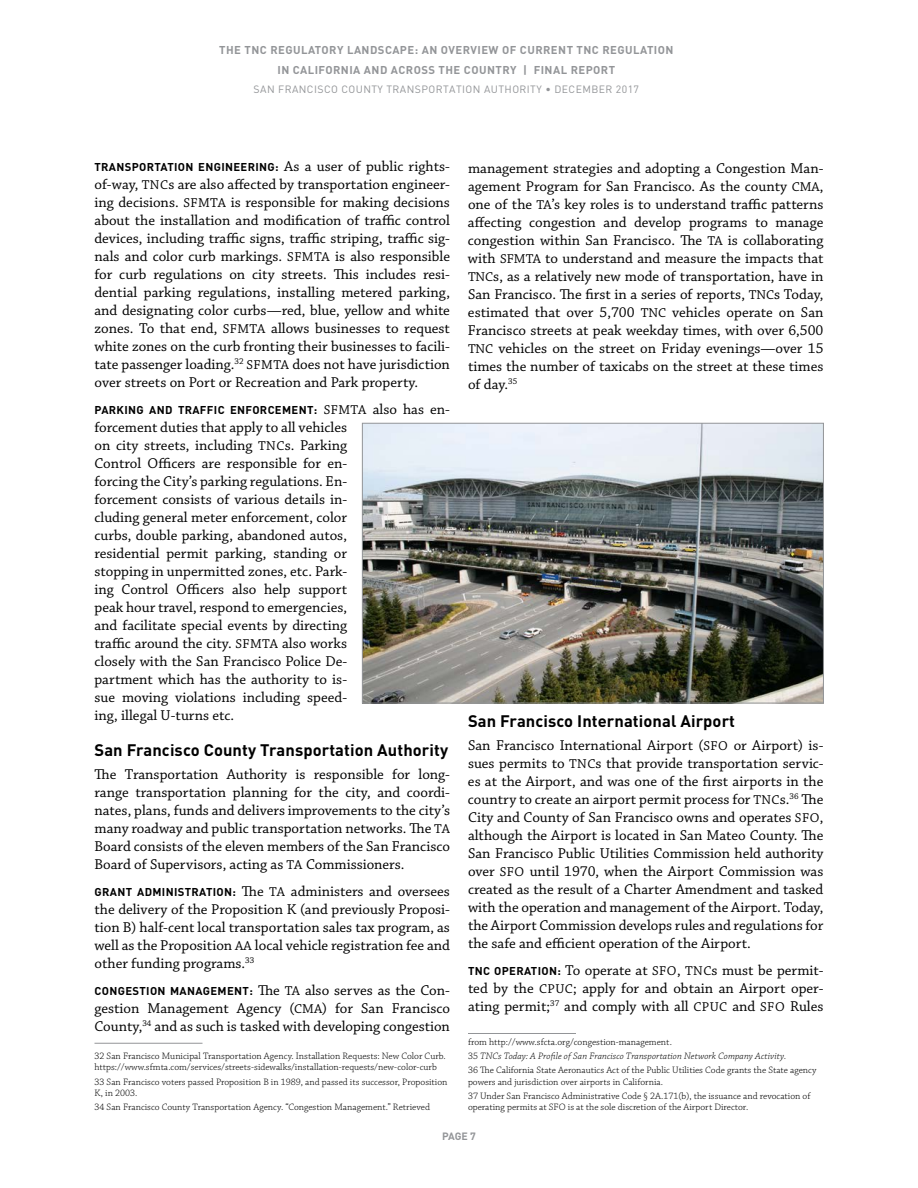
<style>
.page{position:relative;width:918px;height:1188px;background:#fff}
.page>*{position:absolute;margin:0;border:0;box-sizing:border-box;transform-origin:0 0}
.t1{font:700 16.5px "DIN";letter-spacing:.005em;color:#000}
.t2{font:15px/18px "Chaparral Pro";color:#000;text-align:justify}
.t3{font:700 11.25px/19.5px "DIN";letter-spacing:.04em;color:#939598;text-align:center}
.t4{font:700 11.25px "DIN";letter-spacing:.03em;color:#000}
.t5{font:10.5px "DIN";letter-spacing:.04em;color:#939598}
.t6{font:700 10.5px "DIN";color:#939598}
.t7{font:300 9.75px/14.2px "Chaparral Pro";color:#000}
.s1{font-family:"Chaparral Pro";font-weight:400;font-size:15px}
.s2{font-size:13.5px}
.s3{font-family:"Chaparral Pro";font-weight:400;font-size:13.5px}
.s4{font-family:"DIN";font-weight:700;font-size:11.25px}
.s5{font-style:italic}
</style>
<div class="page">
<hr style="left:94px;top:1043px;width:108px;height:1px;background:#939598">
<hr style="left:468px;top:1033px;width:108px;height:1px;background:#939598">
<img style="left:364px;top:425px;width:458px;height:276px">
<div style="left:362px;top:423px;width:462px;height:280px;border:1px solid #939598"></div>
<p class="t3" style="left:219px;top:40px;width:456px">THE TNC REGULATORY LANDSCAPE: AN OVERVIEW OF CURRENT TNC REGULATION<br>IN CALIFORNIA AND ACROSS THE COUNTRY | FINAL REPORT</p>
<p class="t5" style="left:254px;top:83px;width:387px">SAN FRANCISCO COUNTY TRANSPORTATION AUTHORITY • DECEMBER 2017</p>
<p class="t4" style="left:94px;top:160px;width:357px">TRANSPORTATION ENGINEERING: <span class="s1">As a user of public rights-</span></p>
<p class="t2" style="left:94px;top:176px;width:357px">of-way, <span class="s2">TNC</span>s are also affected by transportation engineer&shy;ing decisions. <span class="s2">SFMTA</span> is responsible for making decisions about the installation and modification of traffic control devices, including traffic signs, traffic striping, traffic sig&shy;nals and color curb markings. <span class="s2">SFMTA</span> is also responsible for curb regulations on city streets. This includes resi&shy;dential parking regulations, installing metered parking, and designating color curbs—red, blue, yellow and white zones. To that end, <span class="s2">SFMTA</span> allows businesses to request white zones on the curb fronting their businesses to facili&shy;tate passenger loading.<sup>32</sup> <span class="s2">SFMTA</span> does not have jurisdiction over streets on Port or Recreation and Park property.</p>
<p class="t4" style="left:94px;top:403px;width:357px">PARKING AND TRAFFIC ENFORCEMENT: <span class="s3">SFMTA</span> <span class="s1">also has en-</span></p>
<p class="t2" style="left:94px;top:419px;width:254px">forcement duties that apply to all vehicles on city streets, including <span class="s2">TNC</span>s. Parking Control Officers are responsible for en&shy;forcing the City’s parking regulations. En&shy;forcement consists of various details in&shy;cluding general meter enforcement, color curbs, double parking, abandoned autos, residential permit parking, standing or stopping in unpermitted zones, etc. Park&shy;ing Control Officers also help support peak hour travel, respond to emergencies, and facilitate special events by directing traffic around the city. <span class="s2">SFMTA</span> also works closely with the San Francisco Police De&shy;partment which has the authority to is&shy;sue moving violations including speed&shy;ing, illegal U-turns etc.</p>
<p class="t1" style="left:94px;top:740px;width:355px">San Francisco County Transportation Authority</p>
<p class="t2" style="left:94px;top:766px;width:357px">The Transportation Authority is responsible for long&shy;range transportation planning for the city, and coordi&shy;nates, plans, funds and delivers improvements to the city’s many roadway and public transportation networks. The <span class="s2">TA </span>Board consists of the eleven members of the San Francisco Board of Supervisors, acting as <span class="s2">TA</span> Commissioners.</p>
<p class="t2" style="left:94px;top:883px;width:357px"><span class="s4">GRANT ADMINISTRATION:</span> The <span class="s2">TA</span> administers and oversees the delivery of the Proposition K (and previously Proposi&shy;tion B) half-cent local transportation sales tax program, as well as the Proposition <span class="s2">AA</span> local vehicle registration fee and other funding programs.<sup>33</sup></p>
<p class="t2" style="left:94px;top:982px;width:357px"><span class="s4">CONGESTION MANAGEMENT:</span> The <span class="s2">TA</span> also serves as the Con&shy;gestion Management Agency (<span class="s2">CMA</span>) for San Francisco County,<sup>34</sup> and as such is tasked with developing congestion</p>
<p class="t7" style="left:94px;top:1051px;width:353px;line-height:11.2px">32 San Francisco Municipal Transportation Agency. Installation Requests: New Color Curb. https://www.sfmta.com/services/streets-sidewalks/installation-requests/new-color-curb</p>
<p class="t7" style="left:94px;top:1076px;width:354px;line-height:11.2px">33 San Francisco voters passed Proposition B in 1989, and passed its successor, Proposition<br>K, in 2003.</p>
<p class="t7" style="left:94px;top:1100px;width:337px">34 San Francisco County Transportation Agency. “Congestion Management.” Retrieved</p>
<p class="t2" style="left:468px;top:160px;width:357px">management strategies and adopting a Congestion Man&shy;agement Program for San Francisco. As the county <span class="s2">CMA</span>, one of the <span class="s2">TA</span>’s key roles is to understand traffic patterns affecting congestion and develop programs to manage congestion within San Francisco. The <span class="s2">TA</span> is collaborating with <span class="s2">SFMTA</span> to understand and measure the impacts that <span class="s2">TNC</span>s, as a relatively new mode of transportation, have in San Francisco. The first in a series of reports, <span class="s2">TNC</span>s Today, estimated that over 5,700 <span class="s2">TNC</span> vehicles operate on San Francisco streets at peak weekday times, with over 6,500<br><span class="s2">TNC</span> vehicles on the street on Friday evenings—over 15 times the number of taxicabs on the street at these times of day.<sup>35</sup></p>
<p class="t1" style="left:468px;top:711px;width:269px">San Francisco International Airport</p>
<p class="t2" style="left:468px;top:737px;width:357px">San Francisco International Airport (<span class="s2">SFO</span> or Airport) is&shy;sues permits to <span class="s2">TNC</span>s that provide transportation servic&shy;es at the Airport, and was one of the first airports in the country to create an airport permit process for <span class="s2">TNC</span>s.<sup>36</sup> The City and County of San Francisco owns and operates <span class="s2">SFO</span>, although the Airport is located in San Mateo County. The San Francisco Public Utilities Commission held authority over <span class="s2">SFO</span> until 1970, when the Airport Commission was created as the result of a Charter Amendment and tasked with the operation and management of the Airport. Today, the Airport Commission develops rules and regulations for the safe and efficient operation of the Airport.</p>
<p class="t2" style="left:468px;top:962px;width:357px"><span class="s4">TNC OPERATION:</span> To operate at <span class="s2">SFO</span>, <span class="s2">TNC</span>s must be permit&shy;ted by the <span class="s2">CPUC</span>; apply for and obtain an Airport oper&shy;ating permit;<sup>37</sup> and comply with all <span class="s2">CPUC</span> and <span class="s2">SFO</span> Rules</p>
<p class="t7" style="left:468px;top:1035px;width:350px">from http://www.sfcta.org/congestion-management.<br>35 <span class="s5">TNCs Today: A Profile of San Francisco Transportation Network Company Activity.<br></span>36 The California State Aeronautics Act of the Public Utilities Code grants the State agency</p>
<p class="t7" style="left:468px;top:1075px;width:344px">powers and jurisdiction over airports in California.<br>37 Under San Francisco Administrative Code § 2A.171(b), the issuance and revocation of</p>
<p class="t7" style="left:468px;top:1100px;width:282px">operating permits at SFO is at the sole discretion of the Airport Director.</p>
<p class="t6" style="left:442px;top:1129px;width:35px">PAGE 7</p>
</div>
